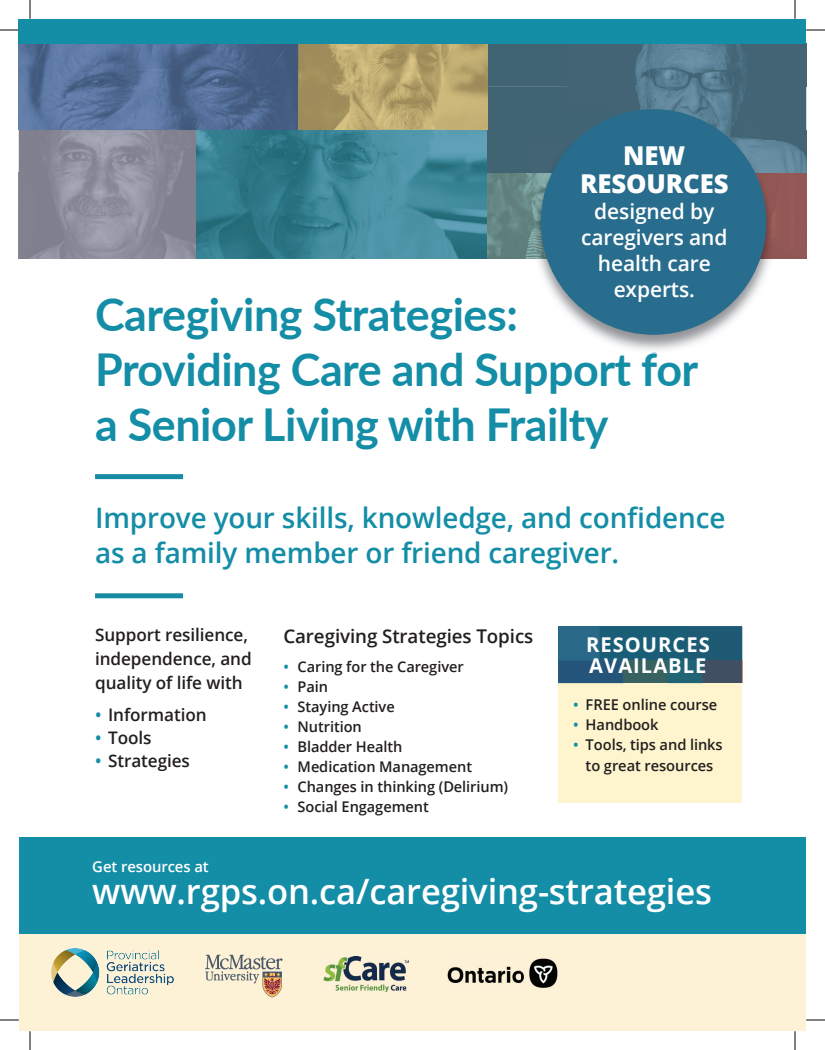
<style>
.page{position:relative;width:825px;height:1050px;background:#fff}
.page>*{position:absolute;margin:0;border:0;box-sizing:border-box;transform-origin:0 0}
.t1{font:700 45.25px/54.9px "Lato";letter-spacing:-.01em;color:#148da6}
.t2{font:600 35px "Open Sans";letter-spacing:-.005em;color:#fff}
.t3{font:600 28.12px/34.6px "Open Sans";letter-spacing:-.005em;color:#148da6}
.t4{font:800 26px/27.9px "Open Sans";letter-spacing:-.005em;color:#fff;text-align:center}
.t5{font:600 21.12px/26px "Open Sans";letter-spacing:-.005em;color:#fff;text-align:center}
.t6{font:700 20.38px/21.2px "Open Sans";letter-spacing:.05em;color:#fff}
.t7{font:600 19px "Open Sans";letter-spacing:-.005em;color:#231f20}
.t8{font:600 17.38px/24.1px "Open Sans";letter-spacing:-.005em;color:#231f20}
.t9{font:600 15px "Open Sans";letter-spacing:-.005em;color:#fff}
.t10{font:600 14.88px/20.4px "Open Sans";letter-spacing:-.005em;color:#231f20;text-align:center}
.t11{font:600 14.75px "Open Sans";letter-spacing:-.005em;color:#231f20}
.s1{color:#148da6}
</style>
<div class="page">
<img style="left:19px;top:130px;width:512px;height:129px">
<img style="left:489px;top:43px;width:317px;height:44px">
<div style="left:488px;top:87px;width:79px;height:43px;background:#416473"></div>
<img style="left:567px;top:87px;width:160px;height:21px">
<img style="left:727px;top:87px;width:79px;height:43px">
<img style="left:776px;top:130px;width:30px;height:129px">
<img style="left:196px;top:129px;width:1px;height:130px">
<img style="left:196px;top:129px;width:102px;height:1px">
<img style="left:19px;top:129px;width:177px;height:1px">
<img style="left:19px;top:43px;width:469px;height:86px">
<img style="left:298px;top:129px;width:190px;height:1px">
<img style="left:488px;top:43px;width:1px;height:86px">
<img style="left:488px;top:173px;width:43px;height:1px">
<img style="left:776px;top:173px;width:30px;height:1px">
<div style="left:19px;top:19px;width:787px;height:24px;background:#148da6"></div>
<div style="left:95px;top:474px;width:88px;height:5px;background:#188ba4"></div>
<div style="left:95px;top:593px;width:88px;height:5px;background:#188ba4"></div>
<div style="left:19px;top:837px;width:787px;height:98px;background:#148da6"></div>
<div style="left:19px;top:935px;width:787px;height:96px;background:#fdf1d6"></div>
<img style="left:323px;top:957px;width:86px;height:35px">
<img style="left:205px;top:954px;width:77px;height:44px">
<img style="left:447px;top:959px;width:111px;height:28px">
<div style="left:558px;top:683px;width:184px;height:120px;background:#fef5ce"></div>
<svg style="left:558px;top:626px;width:185px;height:57px;background:#235e76"></svg>
<div style="left:702px;top:661px;width:40px;height:22px;background:#404f61"></div>
<img style="left:531px;top:108px;width:245px;height:242px">
<img style="left:531px;top:173px;width:101px;height:1px">
<img style="left:632px;top:173px;width:144px;height:1px">
<div style="left:541px;top:109px;width:225px;height:226px;background:#286d8d;border-radius:50%"></div>
<svg style="left:0;top:30px;width:19px;height:1px"></svg>
<svg style="left:806px;top:30px;width:19px;height:1px"></svg>
<svg style="left:0;top:1020px;width:19px;height:1px"></svg>
<svg style="left:806px;top:1020px;width:19px;height:1px"></svg>
<svg style="left:30px;top:0;width:1px;height:19px"></svg>
<svg style="left:30px;top:1031px;width:1px;height:19px"></svg>
<svg style="left:795px;top:0;width:1px;height:19px"></svg>
<svg style="left:795px;top:1031px;width:1px;height:19px"></svg>
<img style="left:51px;top:948px;width:123px;height:49px">
<h3 class="t4" style="left:580px;top:140px;width:150px">NEW<br>RESOURCES</h3>
<h3 class="t5" style="left:581px;top:198px;width:148px">designed by caregivers and health care experts.</h3>
<h1 class="t1" style="left:95px;top:285px;width:605px">Caregiving Strategies:<br>Providing Care and Support for a Senior Living with Frailty</h1>
<h3 class="t3" style="left:95px;top:500px;width:632px">Improve your skills, knowledge, and confidence as a family member or friend caregiver.</h3>
<p class="t8" style="left:95px;top:623px;width:158px">Support resilience, independence, and quality of life with</p>
<p class="t8" style="left:95px;top:702px;width:113px"><span class="s1">•</span> Information</p>
<p class="t8" style="left:95px;top:725px;width:58px"><span class="s1">•</span> Tools</p>
<p class="t8" style="left:95px;top:748px;width:96px"><span class="s1">•</span> Strategies</p>
<p class="t9" style="left:92px;top:856px;width:118px">Get resources at</p>
<p class="t7" style="left:283px;top:623px;width:251px">Caregiving Strategies Topics</p>
<p class="t11" style="left:283px;top:656px;width:182px"><span class="s1">•</span> Caring for the Caregiver</p>
<p class="t11" style="left:283px;top:676px;width:46px"><span class="s1">•</span> Pain</p>
<p class="t11" style="left:283px;top:696px;width:113px"><span class="s1">•</span> Staying Active</p>
<p class="t11" style="left:283px;top:716px;width:80px"><span class="s1">•</span> Nutrition</p>
<p class="t11" style="left:283px;top:736px;width:120px"><span class="s1">•</span> Bladder Health</p>
<p class="t11" style="left:283px;top:756px;width:190px"><span class="s1">•</span> Medication Management</p>
<p class="t11" style="left:283px;top:776px;width:226px"><span class="s1">•</span> Changes in thinking (Delirium)</p>
<p class="t11" style="left:283px;top:796px;width:147px"><span class="s1">•</span> Social Engagement</p>
<h3 class="t6" style="left:586px;top:633px;width:125px">RESOURCES<br>AVAILABLE</h3>
<p class="t10" style="left:573px;top:694px;width:146px"><span class="s1">•</span> FREE online course</p>
<p class="t10" style="left:573px;top:714px;width:87px"><span class="s1">•</span> Handbook</p>
<p class="t10" style="left:573px;top:734px;width:151px"><span class="s1">•</span> Tools, tips and links to great resources</p>
<h2 class="t2" style="left:92px;top:867px;width:621px">www.rgps.on.ca/caregiving-strategies</h2>
</div>
